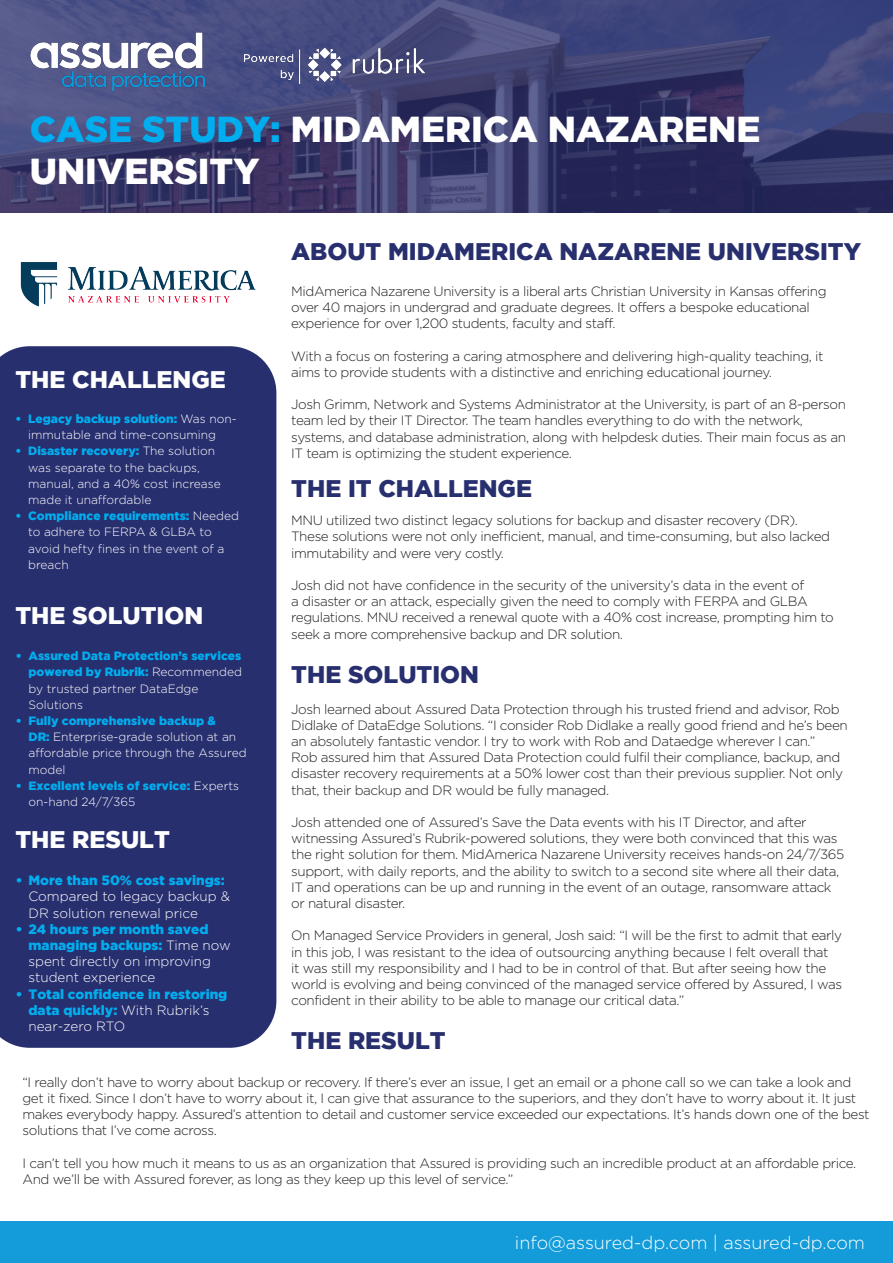
<style>
.page{position:relative;width:893px;height:1263px;background:#fff}
.page>*{position:absolute;margin:0;border:0;box-sizing:border-box;transform-origin:0 0}
.t1{font:900 36px/42px "Gotham";color:#fff}
.t2{font:900 24px "Gotham";color:#282f6f}
.t3{font:900 24px "Gotham";color:#fff}
.t4{font:300 18px "Gotham";color:#fff}
.t5{font:300 13.5px/16.2px "Gotham";letter-spacing:-.03em;color:#231f20}
.t6{font:300 13.5px/16.2px "Gotham";color:#fff}
.t7{font:900 13.5px/16.2px "Gotham";color:#00aeef}
.t8{font:300 12px/16.2px "Gotham";color:#fff}
.t9{font:900 12px/16.2px "Gotham";color:#00aeef}
.s1{color:#00aeef}
.s2{font-weight:900;color:#00aeef}
.s3{font-weight:300;color:#fff}
</style>
<div class="page">
<svg style="left:0;top:0;width:893px;height:212px;background:#3c3f70"></svg>
<img style="left:30px;top:30px;width:176px;height:62px">
<div style="left:0;top:346px;width:276px;height:702px;background:#282f6f"></div>
<div style="left:0;top:1222px;width:893px;height:41px;background:#139cd9"></div>
<img style="left:240px;top:37px;width:188px;height:51px">
<img style="left:20px;top:262px;width:236px;height:45px">
<p class="t1" style="left:30px;top:108px;width:732px"><span class="s1">CASE STUDY:</span> MIDAMERICA NAZARENE<br>UNIVERSITY</p>
<p class="t3" style="left:15px;top:366px;width:212px">THE CHALLENGE</p>
<p class="t8" style="left:28px;top:410px;width:210px;text-indent:-13px"><span class="s2">• Legacy backup solution:</span> Was non&shy;immutable and time-consuming</p>
<p class="t8" style="left:28px;top:443px;width:194px;text-indent:-13px"><span class="s2">• Disaster recovery:</span> The solution was separate to the backups, manual, and a 40% cost increase made it unaffordable</p>
<p class="t8" style="left:28px;top:508px;width:212px;text-indent:-13px"><span class="s2">• Compliance requirements:</span> Needed to adhere to FERPA &amp; GLBA to avoid hefty fines in the event of a breach</p>
<p class="t3" style="left:15px;top:602px;width:189px">THE SOLUTION</p>
<p class="t2" style="left:291px;top:238px;width:571px">ABOUT MIDAMERICA NAZARENE UNIVERSITY</p>
<p class="t5" style="left:291px;top:283px;width:537px">MidAmerica Nazarene University is a liberal arts Christian University in Kansas offering over 40 majors in undergrad and graduate degrees. It offers a bespoke educational experience for over 1,200 students, faculty and staff.</p>
<p class="t5" style="left:291px;top:347px;width:534px">With a focus on fostering a caring atmosphere and delivering high-quality teaching, it aims to provide students with a distinctive and enriching educational journey.</p>
<p class="t5" style="left:291px;top:396px;width:556px">Josh Grimm, Network and Systems Administrator at the University, is part of an 8-person team led by their IT Director. The team handles everything to do with the network, systems, and database administration, along with helpdesk duties. Their main focus as an IT team is optimizing the student experience.</p>
<p class="t2" style="left:291px;top:475px;width:242px">THE IT CHALLENGE</p>
<p class="t5" style="left:291px;top:512px;width:540px">MNU utilized two distinct legacy solutions for backup and disaster recovery (DR).<br>These solutions were not only inefficient, manual, and time-consuming, but also lacked immutability and were very costly.</p>
<p class="t5" style="left:291px;top:577px;width:544px">Josh did not have confidence in the security of the university’s data in the event of<br>a disaster or an attack, especially given the need to comply with FERPA and GLBA regulations. MNU received a renewal quote with a 40% cost increase, prompting him to seek a more comprehensive backup and DR solution.</p>
<p class="t9" style="left:28px;top:647px;width:215px;text-indent:-13px">• Assured Data Protection’s services powered by Rubrik: <span class="s3">Recommended by trusted partner DataEdge<br>Solutions</span></p>
<p class="t8" style="left:28px;top:712px;width:220px;text-indent:-13px"><span class="s2">• Fully comprehensive backup &amp;<br>DR:</span> Enterprise-grade solution at an affordable price through the Assured model</p>
<p class="t9" style="left:28px;top:777px;width:212px;text-indent:-13px">• Excellent levels of service: <span class="s3">Experts on-hand 24/7/365</span></p>
<p class="t3" style="left:15px;top:825px;width:156px">THE RESULT</p>
<p class="t2" style="left:291px;top:661px;width:189px">THE SOLUTION</p>
<p class="t5" style="left:291px;top:701px;width:558px">Josh learned about Assured Data Protection through his trusted friend and advisor, Rob Didlake of DataEdge Solutions. “I consider Rob Didlake a really good friend and he’s been an absolutely fantastic vendor. I try to work with Rob and Dataedge wherever I can.”<br>Rob assured him that Assured Data Protection could fulfil their compliance, backup, and disaster recovery requirements at a 50% lower cost than their previous supplier. Not only that, their backup and DR would be fully managed.</p>
<p class="t5" style="left:291px;top:814px;width:554px">Josh attended one of Assured’s Save the Data events with his IT Director, and after witnessing Assured’s Rubrik-powered solutions, they were both convinced that this was the right solution for them. MidAmerica Nazarene University receives hands-on 24/7/365 support, with daily reports, and the ability to switch to a second site where all their data, IT and operations can be up and running in the event of an outage, ransomware attack or natural disaster.</p>
<p class="t5" style="left:291px;top:927px;width:552px">On Managed Service Providers in general, Josh said: “I will be the first to admit that early in this job, I was resistant to the idea of outsourcing anything because I felt overall that<br>it was still my responsibility and I had to be in control of that. But after seeing how the world is evolving and being convinced of the managed service offered by Assured, I was confident in their ability to be able to manage our critical data.”</p>
<p class="t6" style="left:28px;top:872px;width:203px;text-indent:-13px"><span class="s2">• More than 50% cost savings:<br></span>Compared to legacy backup &amp;<br>DR solution renewal price</p>
<p class="t6" style="left:28px;top:921px;width:204px;text-indent:-13px"><span class="s2">• 24 hours per month saved managing backups:</span> Time now spent directly on improving student experience</p>
<p class="t7" style="left:28px;top:985px;width:200px;text-indent:-13px">• Total confidence in restoring data quickly: <span class="s3">With Rubrik’s near-zero RTO</span></p>
<p class="t2" style="left:291px;top:1026px;width:156px">THE RESULT</p>
<p class="t5" style="left:22px;top:1073px;width:849px">“I really don’t have to worry about backup or recovery. If there’s ever an issue, I get an email or a phone call so we can take a look and get it fixed. Since I don’t have to worry about it, I can give that assurance to the superiors, and they don’t have to worry about it. It just makes everybody happy. Assured’s attention to detail and customer service exceeded our expectations. It’s hands down one of the best solutions that I’ve come across.</p>
<p class="t5" style="left:22px;top:1154px;width:835px">I can’t tell you how much it means to us as an organization that Assured is providing such an incredible product at an affordable price.<br>And we’ll be with Assured forever, as long as they keep up this level of service.”</p>
<p class="t4" style="left:515px;top:1232px;width:352px">info@assured-dp.com | assured-dp.com</p>
</div>
